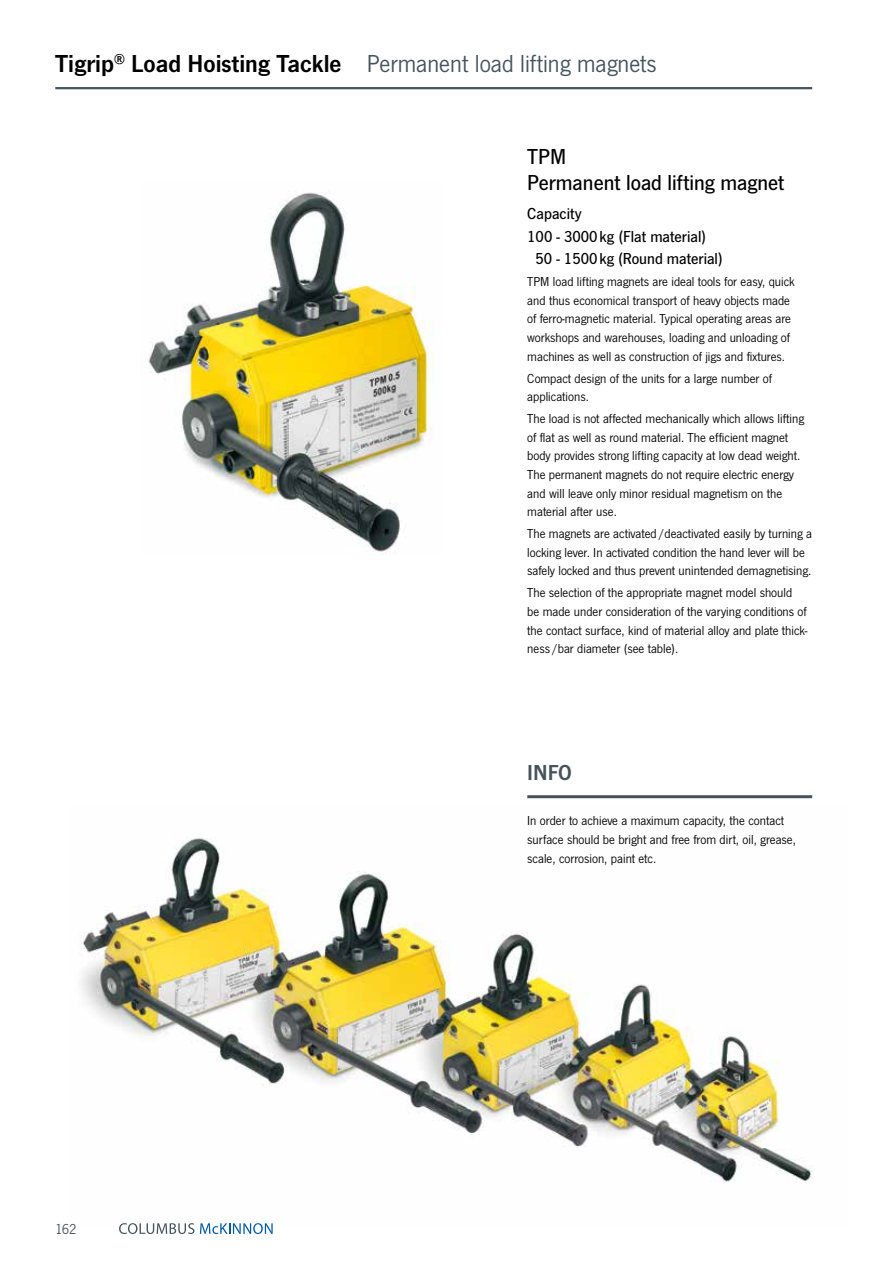
<style>
.page{position:relative;width:893px;height:1263px;background:#fff}
.page>*{position:absolute;margin:0;border:0;box-sizing:border-box;transform-origin:0 0}
.t1{font:25.5px "News Got";color:#46535b}
.t2{font:500 22.5px/26.1px "News Got";color:#000}
.t3{font:22.5px "News Got Dem";color:#46535b}
.t4{font:500 16.5px "News Got";color:#000}
.t5{font:15px "News Got";color:#46535b}
.t6{font:13.5px/18.6px "News Got";color:#000}
.s1{font-family:"News Got Dem";color:#000}
</style>
<div class="page">
<img style="left:148px;top:192px;width:285px;height:362px">
<img style="left:81px;top:838px;width:732px;height:345px">
<hr style="left:55px;top:87px;width:757px;height:2px;background:#46535b">
<svg style="left:119px;top:1223px;width:75px;height:11px"></svg>
<svg style="left:200px;top:1223px;width:73px;height:11px"></svg>
<hr style="left:527px;top:795px;width:285px;height:3px;background:#46535b">
<h1 class="t1" style="left:55px;top:50px;width:603px"><span class="s1">Tigrip</span><sup>®</sup> <span class="s1">Load Hoisting Tackle</span> Permanent load lifting magnets</h1>
<h2 class="t2" style="left:527px;top:144px;width:258px">TPM<br>Permanent load lifting magnet</h2>
<p class="t4" style="left:527px;top:205px;width:56px">Capacity</p>
<p class="t4" style="left:527px;top:227px;width:180px">100 - 3000kg (Flat material)</p>
<p class="t4" style="left:535px;top:250px;width:189px">50 - 1500kg (Round material)</p>
<p class="t6" style="left:527px;top:273px;width:269px">TPM load lifting magnets are ideal tools for easy, quick and thus economical transport of heavy objects made of ferro-magnetic material. Typical operating areas are workshops and warehouses, loading and unloading of machines as well as construction of jigs and fixtures.</p>
<p class="t6" style="left:527px;top:369px;width:246px">Compact design of the units for a large number of applications.</p>
<p class="t6" style="left:527px;top:410px;width:278px">The load is not affected mechanically which allows lifting of flat as well as round material. The efficient magnet body provides strong lifting capacity at low dead weight.<br>The permanent magnets do not require electric energy and will leave only minor residual magnetism on the material after use.</p>
<p class="t6" style="left:527px;top:525px;width:286px">The magnets are activated /deactivated easily by turning a locking lever. In activated condition the hand lever will be safely locked and thus prevent unintended demagnetising.</p>
<p class="t6" style="left:527px;top:584px;width:282px">The selection of the appropriate magnet model should be made under consideration of the varying conditions of the contact surface, kind of material alloy and plate thick&shy;ness /bar diameter (see table).</p>
<p class="t5" style="left:55px;top:1221px;width:23px">162</p>
<h2 class="t3" style="left:527px;top:760px;width:46px">INFO</h2>
<p class="t6" style="left:527px;top:812px;width:270px">In order to achieve a maximum capacity, the contact surface should be bright and free from dirt, oil, grease, scale, corrosion, paint etc.</p>
</div>
